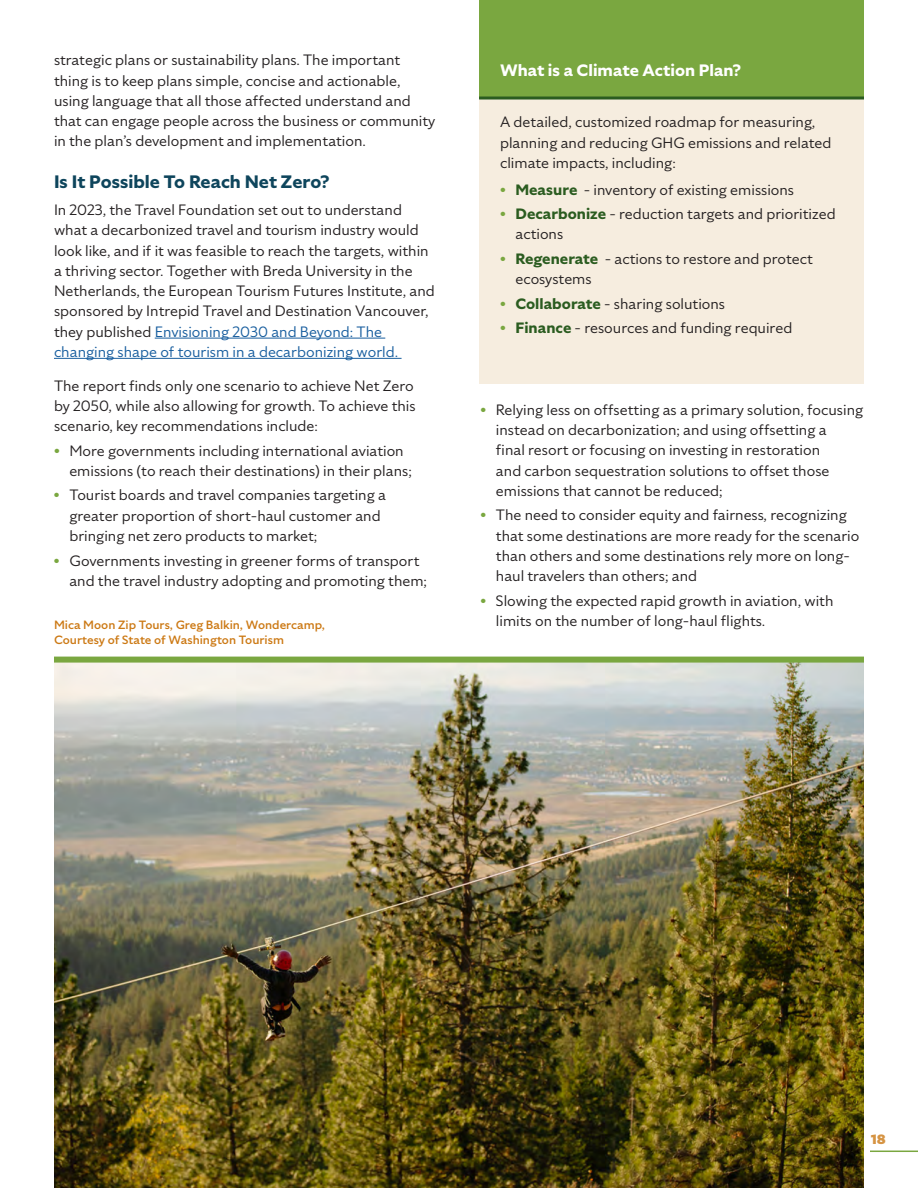
<style>
.page{position:relative;width:918px;height:1188px;background:#fff}
.page>*{position:absolute;margin:0;border:0;box-sizing:border-box;transform-origin:0 0}
.t1{font:700 18px "Specter";color:#0e455c}
.t2{font:700 16.5px "Specter";color:#fff}
.t3{font:15px/20.2px "Specter";color:#231f20}
.t4{font:900 13.5px "Specter";color:#d69443}
.t5{font:500 12px/15px "Specter";color:#cc7914}
.s1{color:#175d9e}
.s2{font-weight:700;color:#7aa740}
.s3{font-weight:700;color:#2b5c20}
</style>
<div class="page">
<img style="left:54px;top:663px;width:810px;height:525px">
<hr style="left:870px;top:1151px;width:48px;height:1px;background:#7aa740">
<hr style="left:155px;top:338px;width:230px;height:1px;background:#175d9e">
<hr style="left:54px;top:358px;width:348px;height:1px;background:#175d9e">
<div style="left:479px;top:0;width:385px;height:383px;background:#f6eddf"></div>
<div style="left:479px;top:0;width:385px;height:98px;background:#7aa740"></div>
<hr style="left:479px;top:97px;width:385px;height:3px;background:#2b5c20">
<div style="left:54px;top:657px;width:810px;height:6px;background:#7aa740"></div>
<p class="t3" style="left:54px;top:50px;width:383px">strategic plans or sustainability plans. The important thing is to keep plans simple, concise and actionable, using language that all those affected understand and that can engage people across the business or community in the plan’s development and implementation.</p>
<p class="t1" style="left:54px;top:170px;width:277px">Is It Possible To Reach Net Zero?</p>
<p class="t3" style="left:54px;top:200px;width:382px">In 2023, the Travel Foundation set out to understand what a decarbonized travel and tourism industry would look like, and if it was feasible to reach the targets, within a thriving sector. Together with Breda University in the Netherlands, the European Tourism Futures Institute, and sponsored by Intrepid Travel and Destination Vancouver, they published <span class="s1">Envisioning 2030 and Beyond: The changing shape of tourism in a decarbonizing world.</span></p>
<p class="t3" style="left:54px;top:375px;width:363px">The report finds only one scenario to achieve Net Zero by 2050, while also allowing for growth. To achieve this scenario, key recommendations include:</p>
<p class="t3" style="left:69px;top:440px;width:344px;text-indent:-15px"><span class="s2">•</span> More governments including international aviation emissions (to reach their destinations) in their plans;</p>
<p class="t3" style="left:69px;top:485px;width:318px;text-indent:-15px"><span class="s2">•</span> Tourist boards and travel companies targeting a greater proportion of short-haul customer and bringing net zero products to market;</p>
<p class="t3" style="left:69px;top:550px;width:359px;text-indent:-15px"><span class="s2">•</span> Governments investing in greener forms of transport and the travel industry adopting and promoting them;</p>
<p class="t5" style="left:54px;top:617px;width:273px">Mica Moon Zip Tours, Greg Balkin, Wondercamp,<br>Courtesy of State of Washington Tourism</p>
<p class="t2" style="left:500px;top:59px;width:243px">What is a Climate Action Plan?</p>
<p class="t3" style="left:500px;top:112px;width:333px">A detailed, customized roadmap for measuring, planning and reducing GHG emissions and related climate impacts, including:</p>
<p class="t3" style="left:500px;top:179px;width:296px"><span class="s2">•</span> <span class="s3">Measure</span> - inventory of existing emissions</p>
<p class="t3" style="left:515px;top:204px;width:322px;text-indent:-15px"><span class="s2">•</span> <span class="s3">Decarbonize</span> - reduction targets and prioritized actions</p>
<p class="t3" style="left:515px;top:248px;width:299px;text-indent:-15px"><span class="s2">•</span> <span class="s3">Regenerate</span> - actions to restore and protect ecosystems</p>
<p class="t3" style="left:500px;top:293px;width:227px"><span class="s2">•</span> <span class="s3">Collaborate</span> - sharing solutions</p>
<p class="t3" style="left:500px;top:318px;width:294px"><span class="s2">•</span> <span class="s3">Finance</span> - resources and funding required</p>
<p class="t3" style="left:496px;top:399px;width:369px;text-indent:-15px"><span class="s2">•</span> Relying less on offsetting as a primary solution, focusing instead on decarbonization; and using offsetting a<br>final resort or focusing on investing in restoration<br>and carbon sequestration solutions to offset those emissions that cannot be reduced;</p>
<p class="t3" style="left:496px;top:505px;width:365px;text-indent:-15px"><span class="s2">•</span> The need to consider equity and fairness, recognizing that some destinations are more ready for the scenario than others and some destinations rely more on long&shy;haul travelers than others; and</p>
<p class="t3" style="left:496px;top:590px;width:339px;text-indent:-15px"><span class="s2">•</span> Slowing the expected rapid growth in aviation, with limits on the number of long-haul flights.</p>
<p class="t4" style="left:871px;top:1130px;width:16px">18</p>
</div>
